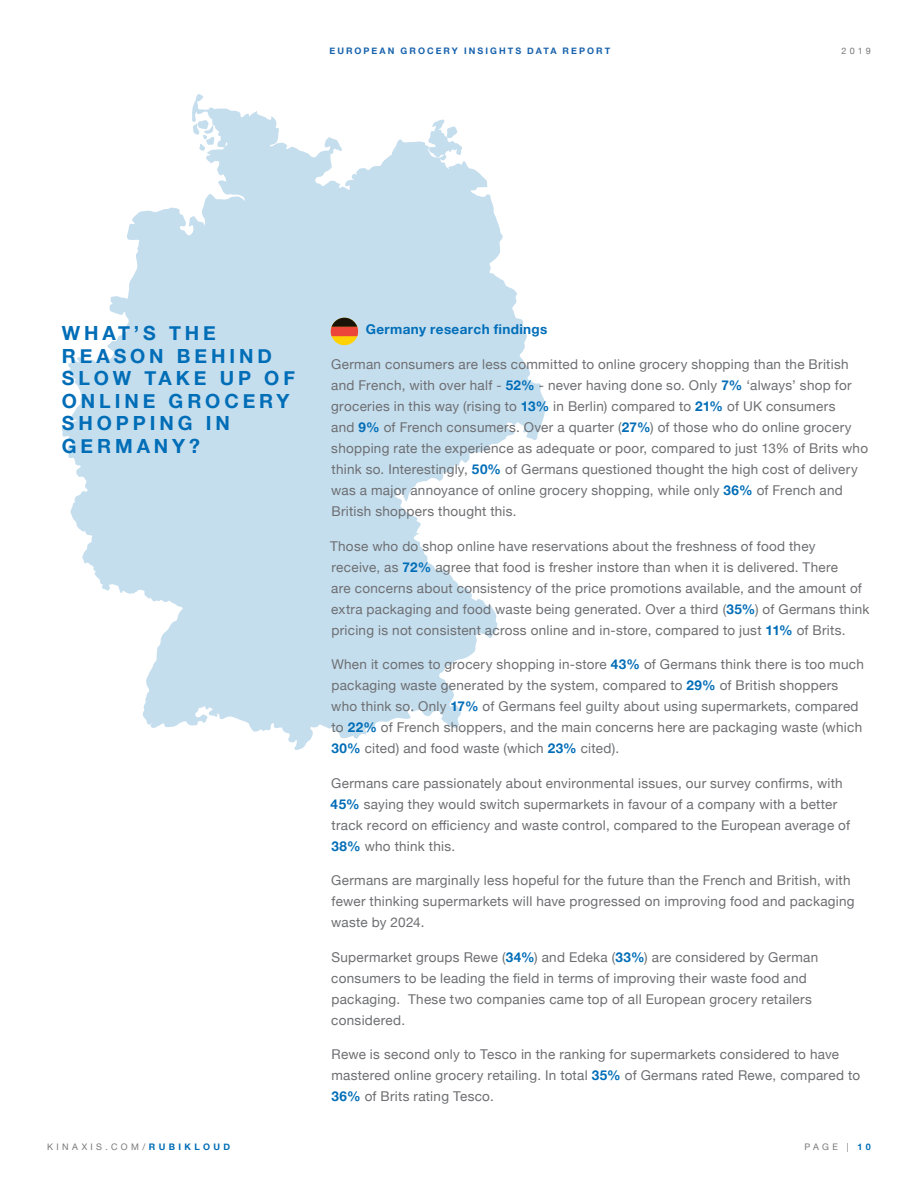
<style>
.page{position:relative;width:918px;height:1188px;background:#fff}
.page>*{position:absolute;margin:0;border:0;box-sizing:border-box;transform-origin:0 0}
.t1{font:700 19.5px/22.5px "Helvetica Neue";letter-spacing:.2em;color:#006db7}
.t2{font:13.5px/21px "Helvetica Neue";letter-spacing:.02em;color:#6d6e71}
.t3{font:700 13.5px "Helvetica Neue";letter-spacing:.03em;color:#006eb8}
.t4{font:700 9px "Helvetica Neue";letter-spacing:.225em;color:#1762ad}
.t5{font:9px "Helvetica Neue";letter-spacing:.37em;color:#77787b}
.s1{font-weight:700;color:#006db7}
</style>
<div class="page">
<svg style="left:62px;top:94px;width:484px;height:656px;fill:#c5deee"></svg>
<svg style="left:329px;top:316px;width:31px;height:31px"></svg>
<p class="t4" style="left:330px;top:44px;width:282px">EUROPEAN GROCERY INSIGHTS DATA REPORT</p>
<p class="t5" style="left:841px;top:44px;width:31px">2019</p>
<h1 class="t1" style="left:62px;top:323px;width:235px">WHAT’S THE<br>REASON BEHIND<br>SLOW TAKE UP OF<br>ONLINE GROCERY<br>SHOPPING IN<br>GERMANY?</h1>
<p class="t3" style="left:366px;top:319px;width:183px">Germany research findings</p>
<p class="t2" style="left:331px;top:354px;width:538px">German consumers are less committed to online grocery shopping than the British and French, with over half - <span class="s1">52%</span> - never having done so. Only <span class="s1">7%</span> ‘always’ shop for groceries in this way (rising to <span class="s1">13%</span> in Berlin) compared to <span class="s1">21%</span> of UK consumers<br>and <span class="s1">9%</span> of French consumers. Over a quarter (<span class="s1">27%</span>) of those who do online grocery shopping rate the experience as adequate or poor, compared to just 13% of Brits who think so. Interestingly, <span class="s1">50%</span> of Germans questioned thought the high cost of delivery was a major annoyance of online grocery shopping, while only <span class="s1">36%</span> of French and British shoppers thought this.</p>
<p class="t2" style="left:330px;top:536px;width:541px">Those who do shop online have reservations about the freshness of food they<br>receive, as <span class="s1">72%</span> agree that food is fresher instore than when it is delivered. There<br>are concerns about consistency of the price promotions available, and the amount of extra packaging and food waste being generated. Over a third (<span class="s1">35%</span>) of Germans think pricing is not consistent across online and in-store, compared to just <span class="s1">11%</span> of Brits.</p>
<p class="t2" style="left:331px;top:655px;width:534px">When it comes to grocery shopping in-store <span class="s1">43%</span> of Germans think there is too much packaging waste generated by the system, compared to <span class="s1">29%</span> of British shoppers who think so. Only <span class="s1">17%</span> of Germans feel guilty about using supermarkets, compared to <span class="s1">22%</span> of French shoppers, and the main concerns here are packaging waste (which <span class="s1">30%</span> cited) and food waste (which <span class="s1">23%</span> cited).</p>
<p class="t2" style="left:331px;top:773px;width:521px">Germans care passionately about environmental issues, our survey confirms, with <span class="s1">45%</span> saying they would switch supermarkets in favour of a company with a better track record on efficiency and waste control, compared to the European average of <span class="s1">38%</span> who think this.</p>
<p class="t2" style="left:331px;top:871px;width:525px">Germans are marginally less hopeful for the future than the French and British, with fewer thinking supermarkets will have progressed on improving food and packaging waste by 2024.</p>
<p class="t2" style="left:331px;top:947px;width:489px">Supermarket groups Rewe (<span class="s1">34%</span>) and Edeka (<span class="s1">33%</span>) are considered by German consumers to be leading the field in terms of improving their waste food and packaging. These two companies came top of all European grocery retailers considered.</p>
<p class="t2" style="left:331px;top:1045px;width:530px">Rewe is second only to Tesco in the ranking for supermarkets considered to have mastered online grocery retailing. In total <span class="s1">35%</span> of Germans rated Rewe, compared to<br><span class="s1">36%</span> of Brits rating Tesco.</p>
<p class="t5" style="left:47px;top:1140px;width:184px">KINAXIS.COM/<span class="s1">RUBIKLOUD</span></p>
<p class="t5" style="left:805px;top:1140px;width:68px">PAGE | <span class="s1">10</span></p>
</div>
